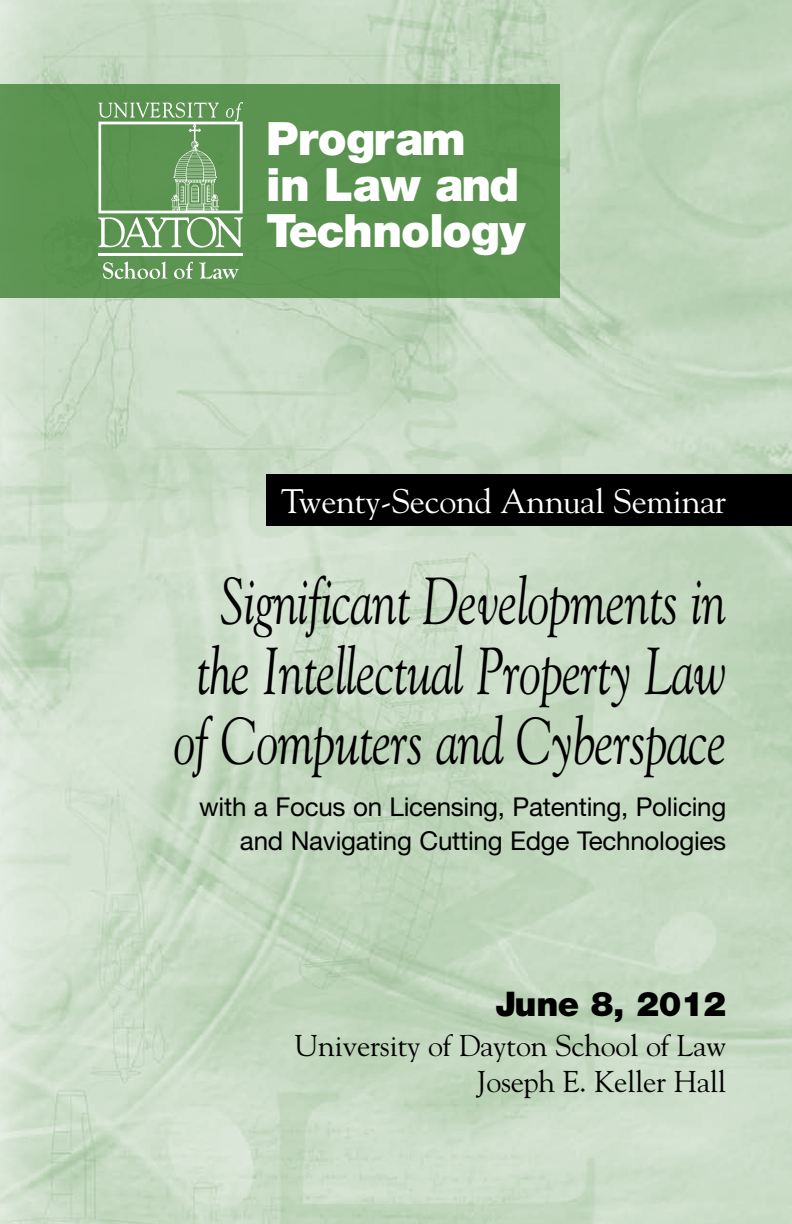
<style>
.page{position:relative;width:792px;height:1224px;background:#fff}
.page>*{position:absolute;margin:0;border:0;box-sizing:border-box;transform-origin:0 0}
.t1{font:italic 66px/70px "Goudy";letter-spacing:-.01em;color:#000;text-align:right;scale:.75 1}
.t2{font:900 46px/46px "Helvetica Neue";letter-spacing:-.01em;color:#fff}
.t3{font:34px "Goudy";letter-spacing:-.01em;color:#fff}
.t4{font:900 34px "Helvetica Neue";letter-spacing:-.01em;color:#000}
.t5{font:30px/36px "Goudy";letter-spacing:-.01em;color:#000;text-align:right}
.t6{font:26px/34px "Helvetica Neue";letter-spacing:-.01em;color:#000;text-align:right}
</style>
<div class="page">
<img style="left:0;top:0;width:792px;height:1224px">
<div style="left:266px;top:474px;width:526px;height:52px;background:#000"></div>
<div style="left:0;top:84px;width:560px;height:214px;background:#5b9350"></div>
<svg style="left:98px;top:102px;width:145px;height:146px"></svg>
<hr style="left:98px;top:253px;width:144px;height:3px;background:#fff">
<svg style="left:103px;top:262px;width:64px;height:17px"></svg>
<svg style="left:174px;top:262px;width:19px;height:17px"></svg>
<svg style="left:199px;top:263px;width:40px;height:16px"></svg>
<h2 class="t2" style="left:266px;top:116px;width:261px">Program<br>in Law and<br>Technology</h2>
<h3 class="t3" style="left:281px;top:480px;width:447px">Twenty-Second Annual Seminar</h3>
<h1 class="t1" style="left:173px;top:565px;width:739px">Significant Developments in the Intellectual Property Law of Computers and Cyberspace</h1>
<p class="t6" style="left:199px;top:789px;width:529px">with a Focus on Licensing, Patenting, Policing and Navigating Cutting Edge Technologies</p>
<h3 class="t4" style="left:496px;top:984px;width:232px">June 8, 2012</h3>
<p class="t5" style="left:295px;top:1027px;width:433px">University of Dayton School of Law<br>Joseph E. Keller Hall</p>
</div>
